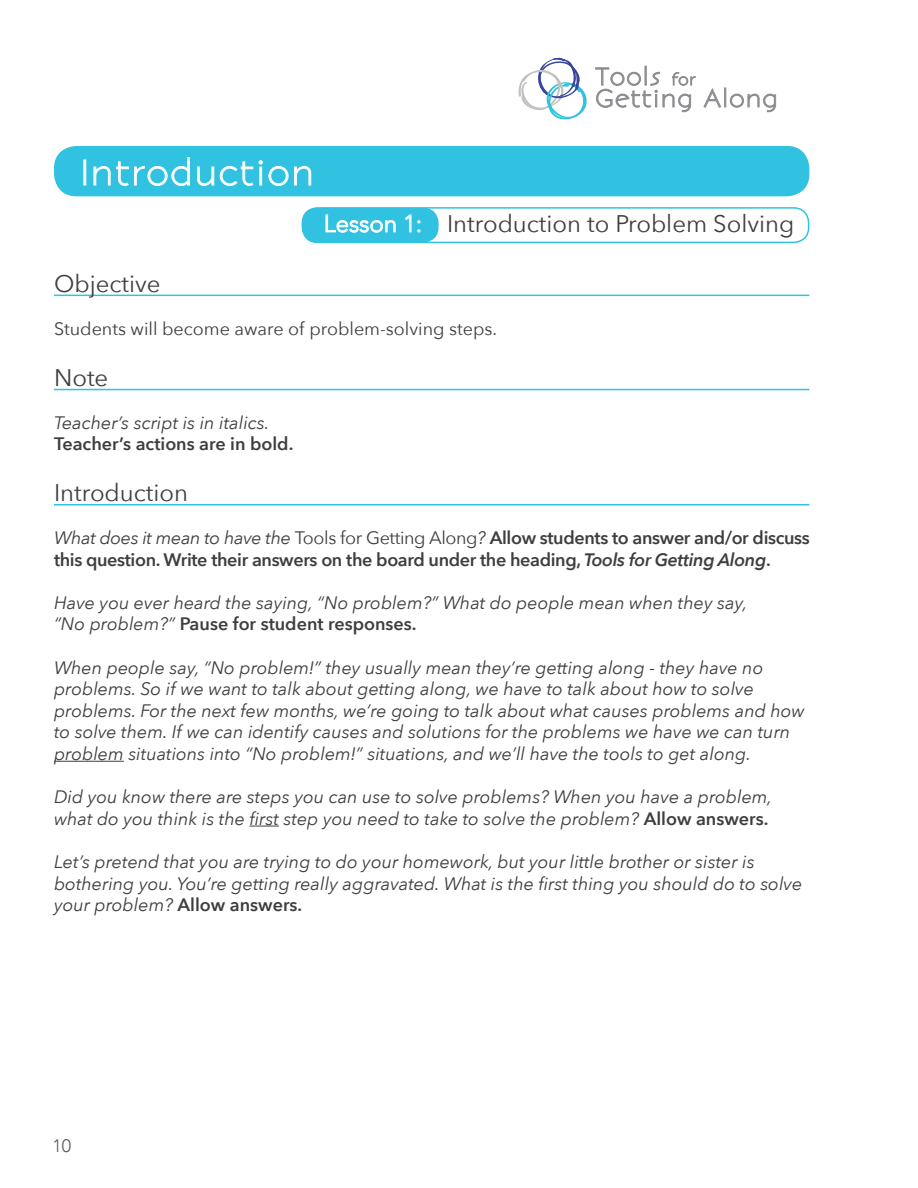
<style>
.page{position:relative;width:918px;height:1188px;background:#fff}
.page>*{position:absolute;margin:0;border:0;box-sizing:border-box;transform-origin:0 0}
.t1{font:300 34.5px "Bonveno CF";color:#fff}
.t2{font:24px "Avenir Next";color:#3e3e3f}
.t3{font:italic 18px/21.6px "Avenir Next";color:#3e3e3f}
.t4{font:600 18px/21.6px "Avenir Next";letter-spacing:-.02em;color:#3e3e3f}
.t5{font:18px "Avenir Next";color:#3e3e3f}
.t6{font:600 18px "Avenir Next";color:#3e3e3f}
.t7{font:300 18px "Avenir";color:#57585a}
.s1{font-family:"Avenir";font-weight:300;color:#fff}
.s2{font-weight:400;font-style:italic}
.s3{font-weight:400}
.s4{font-style:italic}
.s5{font-weight:600;font-style:normal}
</style>
<div class="page">
<hr style="left:54px;top:295px;width:755px;height:1px;background:#31c2e2">
<hr style="left:54px;top:761px;width:70px;height:1px;background:#3e3e3f">
<hr style="left:249px;top:826px;width:30px;height:1px;background:#3e3e3f">
<div style="left:54px;top:146px;width:755px;height:50px;background:#31c2e2;border-radius:22px"></div>
<div style="left:302px;top:208px;width:137px;height:34px;background:#31c2e2;border-radius:15px"></div>
<svg style="left:93px;top:157px;width:97px;height:29px"></svg>
<svg style="left:197px;top:160px;width:114px;height:26px"></svg>
<svg style="left:325px;top:214px;width:71px;height:19px"></svg>
<svg style="left:405px;top:214px;width:16px;height:19px"></svg>
<svg style="left:704px;top:88px;width:72px;height:24px"></svg>
<svg style="left:518px;top:57px;width:178px;height:63px"></svg>
<div style="left:302px;top:207px;width:507px;height:36px;border:2px solid #31c2e2;border-radius:15px"></div>
<hr style="left:54px;top:389px;width:755px;height:1px;background:#31c2e2">
<hr style="left:54px;top:504px;width:755px;height:2px;background:#31c2e2">
<h1 class="t1" style="left:80px;top:149px;width:237px">Introduction</h1>
<h2 class="t2" style="left:324px;top:203px;width:472px"><span class="s1">Lesson 1:</span> Introduction to Problem Solving</h2>
<h2 class="t2" style="left:54px;top:263px;width:108px">Objective</h2>
<p class="t5" style="left:54px;top:314px;width:445px">Students will become aware of problem-solving steps.</p>
<h2 class="t2" style="left:54px;top:357px;width:56px">Note</h2>
<p class="t3" style="left:54px;top:411px;width:217px">Teacher’s script is in italics.</p>
<p class="t6" style="left:54px;top:429px;width:241px">Teacher’s actions are in bold.</p>
<h2 class="t2" style="left:54px;top:472px;width:136px">Introduction</h2>
<p class="t4" style="left:54px;top:526px;width:757px"><span class="s2">What does it mean to have the</span> <span class="s3">Tools for Getting Along</span><span class="s2">?</span> Allow students to answer and/or discuss this question. Write their answers on the board under the heading, <span class="s4">Tools for Getting Along</span>.</p>
<p class="t3" style="left:54px;top:591px;width:695px">Have you ever heard the saying, “No problem?” What do people mean when they say, “No problem?” <span class="s5">Pause for student responses.</span></p>
<p class="t3" style="left:54px;top:656px;width:752px">When people say, “No problem!” they usually mean they’re getting along - they have no problems. So if we want to talk about getting along, we have to talk about how to solve problems. For the next few months, we’re going to talk about what causes problems and how to solve them. If we can identify causes and solutions for the problems we have we can turn problem situations into “No problem!” situations, and we’ll have the tools to get along.</p>
<p class="t3" style="left:54px;top:785px;width:720px">Did you know there are steps you can use to solve problems? When you have a problem, what do you think is the first step you need to take to solve the problem? <span class="s5">Allow answers.</span></p>
<p class="t3" style="left:54px;top:850px;width:750px">Let’s pretend that you are trying to do your homework, but your little brother or sister is bothering you. You’re getting really aggravated. What is the first thing you should do to solve your problem? <span class="s5">Allow answers.</span></p>
<p class="t7" style="left:52px;top:1135px;width:20px">10</p>
</div>
